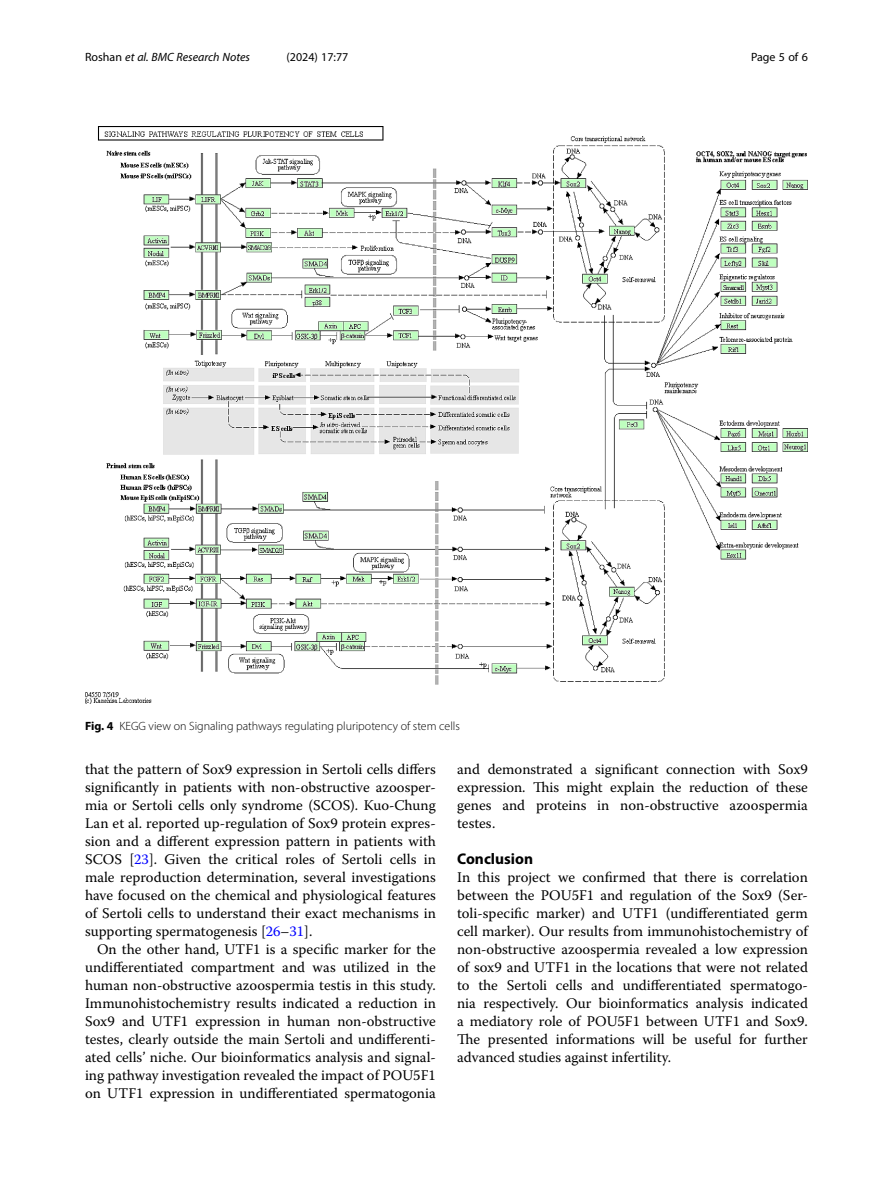
<style>
.page{position:relative;width:893px;height:1191px;background:#fff}
.page>*{position:absolute;margin:0;border:0;box-sizing:border-box;transform-origin:0 0}
.Head_1{font:700 15.45px "Myriad Pro";color:#000}
.Body_Text_Indent{font:14.7px/18px "Warnock Pro";color:#000;text-align:justify}
.Body_Text{font:14.7px/18px "Warnock Pro";color:#000;text-align:justify}
.Figure_Caption{font:300 12px "Myriad Pro";color:#000}
.t1{font:italic 12px "Myriad Pro";color:#000}
.t2{font:12px "Myriad Pro";color:#000}
.s1{font-style:normal}
.s2{font-weight:700}
.s3{color:#00f}
</style>
<div class="page">
<img style="left:85px;top:126px;width:723px;height:577px">
<p class="t1" style="left:85px;top:50px;width:166px"><span class="s1">Roshan</span> et al. BMC Research Notes</p>
<p class="t2" style="left:286px;top:50px;width:63px">(2024) 17:77</p>
<p class="t2" style="left:751px;top:50px;width:58px">Page 5 of 6</p>
<p class="Figure_Caption" style="left:85px;top:719px;width:376px"><span class="s2">Fig. 4</span> KEGG view on Signaling pathways regulating pluripotency of stem cells</p>
<p class="Body_Text_Indent" style="left:85px;top:760px;width:352px">that the pattern of Sox9 expression in Sertoli cells differs significantly in patients with non-obstructive azoosper&shy;mia or Sertoli cells only syndrome (SCOS). Kuo-Chung Lan et al. reported up-regulation of Sox9 protein expres&shy;sion and a different expression pattern in patients with SCOS [<span class="s3">23</span>]. Given the critical roles of Sertoli cells in male reproduction determination, several investigations have focused on the chemical and physiological features of Sertoli cells to understand their exact mechanisms in supporting spermatogenesis [<span class="s3">26</span>–<span class="s3">31</span>].</p>
<p class="Body_Text_Indent" style="left:85px;top:940px;width:352px;text-indent:12px">On the other hand, UTF1 is a specific marker for the undifferentiated compartment and was utilized in the human non-obstructive azoospermia testis in this study.<br>Immunohistochemistry results indicated a reduction in Sox9 and UTF1 expression in human non-obstructive testes, clearly outside the main Sertoli and undifferenti&shy;ated cells’ niche. Our bioinformatics analysis and signal&shy;ing pathway investigation revealed the impact of POU5F1 on UTF1 expression in undifferentiated spermatogonia</p>
<p class="Body_Text_Indent" style="left:457px;top:760px;width:352px">and demonstrated a significant connection with Sox9 expression. This might explain the reduction of these genes and proteins in non-obstructive azoospermia testes.</p>
<p class="Head_1" style="left:457px;top:849px;width:77px">Conclusion</p>
<p class="Body_Text" style="left:457px;top:868px;width:352px">In this project we confirmed that there is correlation between the POU5F1 and regulation of the Sox9 (Ser&shy;toli-specific marker) and UTF1 (undifferentiated germ cell marker). Our results from immunohistochemistry of non-obstructive azoospermia revealed a low expression of sox9 and UTF1 in the locations that were not related to the Sertoli cells and undifferentiated spermatogo&shy;nia respectively. Our bioinformatics analysis indicated a mediatory role of POU5F1 between UTF1 and Sox9.<br>The presented informations will be useful for further advanced studies against infertility.</p>
</div>
